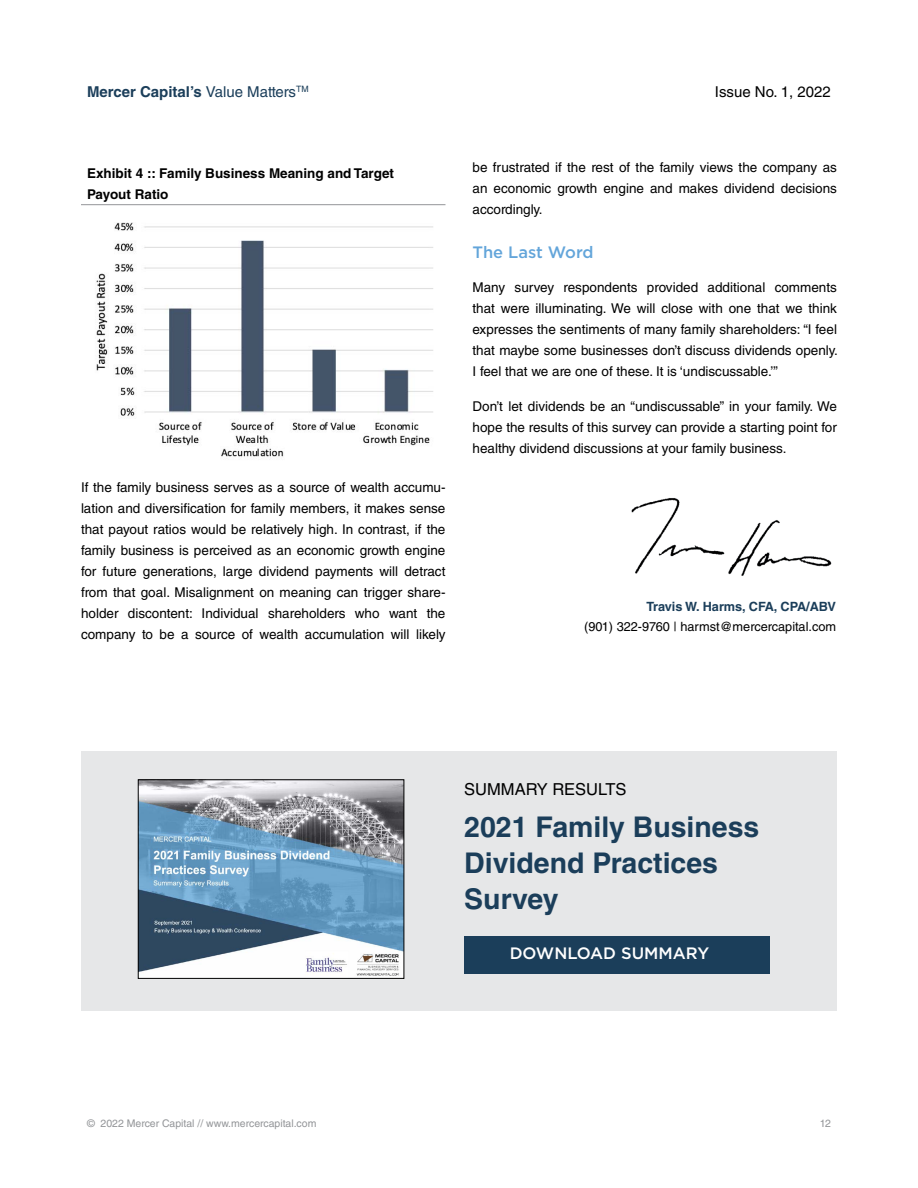
<style>
.page{position:relative;width:918px;height:1188px;background:#fff}
.page>*{position:absolute;margin:0;border:0;box-sizing:border-box;transform-origin:0 0}
.t1{font:700 28.5px/36px "Helvetica LT Std";color:#1b3e5a}
.t2{font:500 16.5px "Gotham";color:#fff}
.t3{font:16.5px "Helvetica LT Std";color:#000}
.t4{font:500 16.5px "Gotham";letter-spacing:-.005em;color:#63a5da}
.t5{font:700 15px "Helvetica LT Std";color:#1b3e5a}
.t6{font:15px "Helvetica LT Std";color:#000}
.t7{font:13.5px/21px "Helvetica LT Std";color:#000;text-align:justify}
.t8{font:700 13.5px/21px "Helvetica LT Std";color:#000}
.t9{font:12.75px "Helvetica LT Std";color:#000}
.t10{font:700 12.75px "Helvetica LT Std";color:#1b3e5a}
.t11{font:10.5px "Helvetica LT Std";color:#939598}
.s1{font-weight:400}
</style>
<div class="page">
<img style="left:96px;top:222px;width:337px;height:235px">
<hr style="left:81px;top:204px;width:365px;height:1px;background:#939598">
<img style="left:631px;top:498px;width:201px;height:78px">
<div style="left:81px;top:752px;width:755px;height:259px;background:#e6e7e8"></div>
<img style="left:140px;top:781px;width:262px;height:196px">
<div style="left:138px;top:779px;width:266px;height:200px;border:1px solid #000"></div>
<div style="left:464px;top:936px;width:306px;height:38px;background:#1b3e5a"></div>
<p class="t5" style="left:87px;top:82px;width:223px">Mercer Capital’s <span class="s1">Value Matters</span><sup>TM</sup></p>
<p class="t6" style="left:715px;top:83px;width:118px">Issue No. 1, 2022</p>
<p class="t8" style="left:87px;top:162px;width:309px">Exhibit 4 :: Family Business Meaning and Target<br>Payout Ratio</p>
<p class="t7" style="left:81px;top:477px;width:366px">If the family business serves as a source of wealth accumu&shy;lation and diversification for family members, it makes sense that payout ratios would be relatively high. In contrast, if the family business is perceived as an economic growth engine for future generations, large dividend payments will detract from that goal. Misalignment on meaning can trigger share&shy;holder discontent: Individual shareholders who want the company to be a source of wealth accumulation will likely</p>
<p class="t7" style="left:472px;top:156px;width:366px">be frustrated if the rest of the family views the company as an economic growth engine and makes dividend decisions accordingly.</p>
<p class="t4" style="left:472px;top:241px;width:123px">The Last Word</p>
<p class="t7" style="left:472px;top:277px;width:367px">Many survey respondents provided additional comments that were illuminating. We will close with one that we think expresses the sentiments of many family shareholders: “I feel that maybe some businesses don’t discuss dividends openly.<br>I feel that we are one of these. It is ‘undiscussable.’”</p>
<p class="t7" style="left:472px;top:396px;width:366px">Don’t let dividends be an “undiscussable” in your family. We hope the results of this survey can provide a starting point for healthy dividend discussions at your family business.</p>
<p class="t10" style="left:647px;top:599px;width:191px">Travis W. Harms, CFA, CPA/ABV</p>
<p class="t9" style="left:584px;top:619px;width:253px">(901) 322-9760 | harmst@mercercapital.com</p>
<p class="t3" style="left:464px;top:779px;width:164px">SUMMARY RESULTS</p>
<h1 class="t1" style="left:464px;top:808px;width:297px">2021 Family Business<br>Dividend Practices<br>Survey</h1>
<p class="t2" style="left:510px;top:943px;width:201px">DOWNLOAD SUMMARY</p>
<p class="t11" style="left:87px;top:1117px;width:231px">© 2022 Mercer Capital // www.mercercapital.com</p>
<p class="t11" style="left:820px;top:1117px;width:13px">12</p>
</div>
